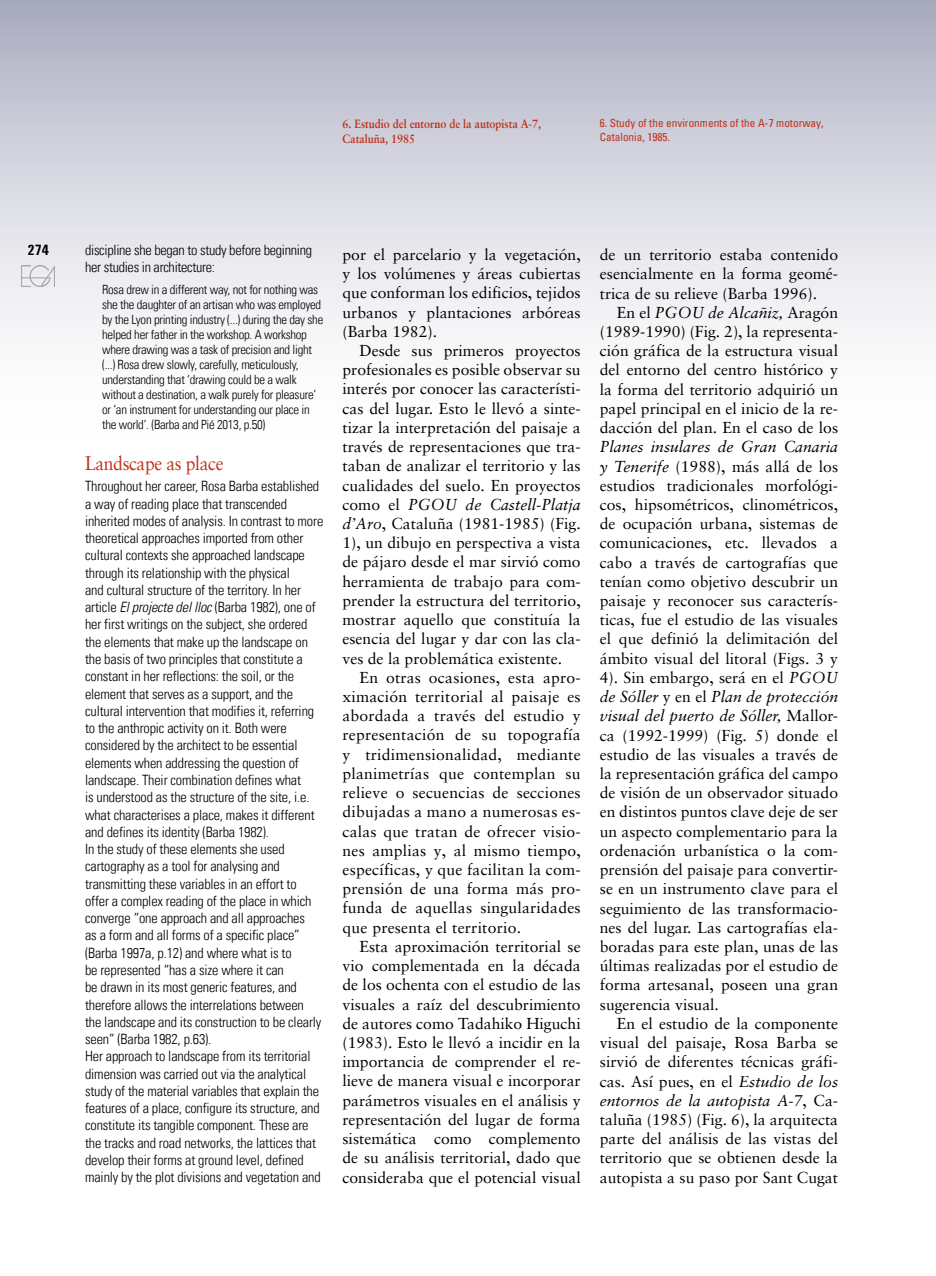
<style>
.page{position:relative;width:936px;height:1276px;background:#fff}
.page>*{position:absolute;margin:0;border:0;box-sizing:border-box;transform-origin:0 0}
.t1{font:19.5px "Sabon";letter-spacing:-.02em;color:#c0311a;scale:.9 1}
.t2{font:15.75px/19.2px "Sabon";color:#000;text-align:justify}
.t3{font:700 15px "Univers Condensed";color:#000}
.t4{font:300 condensed 14.25px/17.2px "Univers LT";letter-spacing:-.01em;color:#000}
.t5{font:300 condensed 12.75px/15px "Univers LT";letter-spacing:-.02em;color:#000}
.t6{font:700 12px/14.2px "Sabon";color:#c0311a;scale:.9 1}
.t7{font:condensed 11.25px/14.2px "Univers";color:#c0311a}
.s1{font-style:italic}
</style>
<div class="page">
<div style="left:0;top:0;width:935px;height:446px;background:linear-gradient(to bottom,#b0b1c4,#fff)"></div>
<img style="left:22px;top:265px;width:33px;height:21px">
<p class="t6" style="left:342px;top:117px;width:222px">6. Estudio del entorno de la autopista A-7,<br>Cataluña, 1985</p>
<p class="t7" style="left:600px;top:116px;width:225px">6. Study of the environments of the A-7 motorway,<br>Catalonia, 1985.</p>
<p class="t3" style="left:27px;top:241px;width:23px">274</p>
<p class="t4" style="left:85px;top:241px;width:228px">discipline she began to study before beginning her studies in architecture:</p>
<p class="t5" style="left:102px;top:281px;width:223px">Rosa drew in a different way, not for nothing was she the daughter of an artisan who was employed by the Lyon printing industry (...) during the day she helped her father in the workshop. A workshop where drawing was a task of precision and light (...) Rosa drew slowly, carefully, meticulously, understanding that ‘drawing could be a walk without a destination, a walk purely for pleasure’ or ‘an instrument for understanding our place in the world’. (Barba and Pié 2013, p.50)</p>
<p class="t1" style="left:85px;top:451px;width:155px">Landscape as place</p>
<p class="t4" style="left:85px;top:477px;width:240px">Throughout her career, Rosa Barba established a way of reading place that transcended inherited modes of analysis. In contrast to more theoretical approaches imported from other cultural contexts she approached landscape through its relationship with the physical<br>and cultural structure of the territory. In her article <span class="s1">El projecte del lloc</span> (Barba 1982), one of her first writings on the subject, she ordered the elements that make up the landscape on the basis of two principles that constitute a constant in her reflections: the soil, or the element that serves as a support, and the cultural intervention that modifies it, referring to the anthropic activity on it. Both were considered by the architect to be essential elements when addressing the question of landscape. Their combination defines what<br>is understood as the structure of the site, i.e. what characterises a place, makes it different and defines its identity (Barba 1982).<br>In the study of these elements she used cartography as a tool for analysing and transmitting these variables in an effort to offer a complex reading of the place in which converge “one approach and all approaches<br>as a form and all forms of a specific place” (Barba 1997a, p.12) and where what is to<br>be represented “has a size where it can<br>be drawn in its most generic features, and therefore allows the interrelations between the landscape and its construction to be clearly seen” (Barba 1982, p.63).<br>Her approach to landscape from its territorial dimension was carried out via the analytical study of the material variables that explain the features of a place, configure its structure, and constitute its tangible component. These are the tracks and road networks, the lattices that develop their forms at ground level, defined mainly by the plot divisions and vegetation and</p>
<p class="t2" style="left:342px;top:244px;width:240px">por el parcelario y la vegetación, y los volúmenes y áreas cubiertas que conforman los edificios, tejidos urbanos y plantaciones arbóreas (Barba 1982).</p>
<p class="t2" style="left:342px;top:340px;width:240px;text-indent:17px">Desde sus primeros proyectos profesionales es posible observar su interés por conocer las característi&shy;cas del lugar. Esto le llevó a sinte&shy;tizar la interpretación del paisaje a través de representaciones que tra&shy;taban de analizar el territorio y las cualidades del suelo. En proyectos como el <span class="s1">PGOU de Castell-Platja d’Aro</span>, Cataluña (1981-1985) (Fig.<br>1), un dibujo en perspectiva a vista de pájaro desde el mar sirvió como herramienta de trabajo para com&shy;prender la estructura del territorio, mostrar aquello que constituía la esencia del lugar y dar con las cla&shy;ves de la problemática existente.</p>
<p class="t2" style="left:342px;top:667px;width:240px;text-indent:17px">En otras ocasiones, esta apro&shy;ximación territorial al paisaje es abordada a través del estudio y representación de su topografía y tridimensionalidad, mediante planimetrías que contemplan su relieve o secuencias de secciones dibujadas a mano a numerosas es&shy;calas que tratan de ofrecer visio&shy;nes amplias y, al mismo tiempo, específicas, y que facilitan la com&shy;prensión de una forma más pro&shy;funda de aquellas singularidades que presenta el territorio.</p>
<p class="t2" style="left:342px;top:936px;width:240px;text-indent:17px">Esta aproximación territorial se vio complementada en la década de los ochenta con el estudio de las visuales a raíz del descubrimiento de autores como Tadahiko Higuchi (1983). Esto le llevó a incidir en la importancia de comprender el re&shy;lieve de manera visual e incorporar parámetros visuales en el análisis y representación del lugar de forma sistemática como complemento de su análisis territorial, dado que consideraba que el potencial visual</p>
<p class="t2" style="left:600px;top:244px;width:240px">de un territorio estaba contenido esencialmente en la forma geomé&shy;trica de su relieve (Barba 1996).</p>
<p class="t2" style="left:600px;top:302px;width:240px;text-indent:17px">En el <span class="s1">PGOU de Alcañiz,</span> Aragón (1989-1990) (Fig. 2), la representa&shy;ción gráfica de la estructura visual del entorno del centro histórico y la forma del territorio adquirió un papel principal en el inicio de la re&shy;dacción del plan. En el caso de los</p>
<p class="t2" style="left:600px;top:437px;width:240px"><span class="s1">Planes insulares de Gran Canaria y Tenerife</span> (1988), más allá de los estudios tradicionales morfológi&shy;cos, hipsométricos, clinométricos, de ocupación urbana, sistemas de comunicaciones, etc. llevados a cabo a través de cartografías que tenían como objetivo descubrir un paisaje y reconocer sus caracterís&shy;ticas, fue el estudio de las visuales el que definió la delimitación del ámbito visual del litoral (Figs. 3 y 4). Sin embargo, será en el <span class="s1">PGOU de Sóller</span> y en el <span class="s1">Plan de protección visual del puerto de Sóller,</span> Mallor&shy;ca (1992-1999) (Fig. 5) donde el estudio de las visuales a través de la representación gráfica del campo de visión de un observador situado en distintos puntos clave deje de ser un aspecto complementario para la ordenación urbanística o la com&shy;prensión del paisaje para convertir&shy;se en un instrumento clave para el seguimiento de las transformacio&shy;nes del lugar. Las cartografías ela&shy;boradas para este plan, unas de las últimas realizadas por el estudio de forma artesanal, poseen una gran sugerencia visual.</p>
<p class="t2" style="left:600px;top:1013px;width:240px;text-indent:17px">En el estudio de la componente visual del paisaje, Rosa Barba se sirvió de diferentes técnicas gráfi&shy;cas. Así pues, en el <span class="s1">Estudio de los entornos de la autopista A-7</span>, Ca&shy;taluña (1985) (Fig. 6), la arquitecta parte del análisis de las vistas del territorio que se obtienen desde la autopista a su paso por Sant Cugat</p>
</div>
